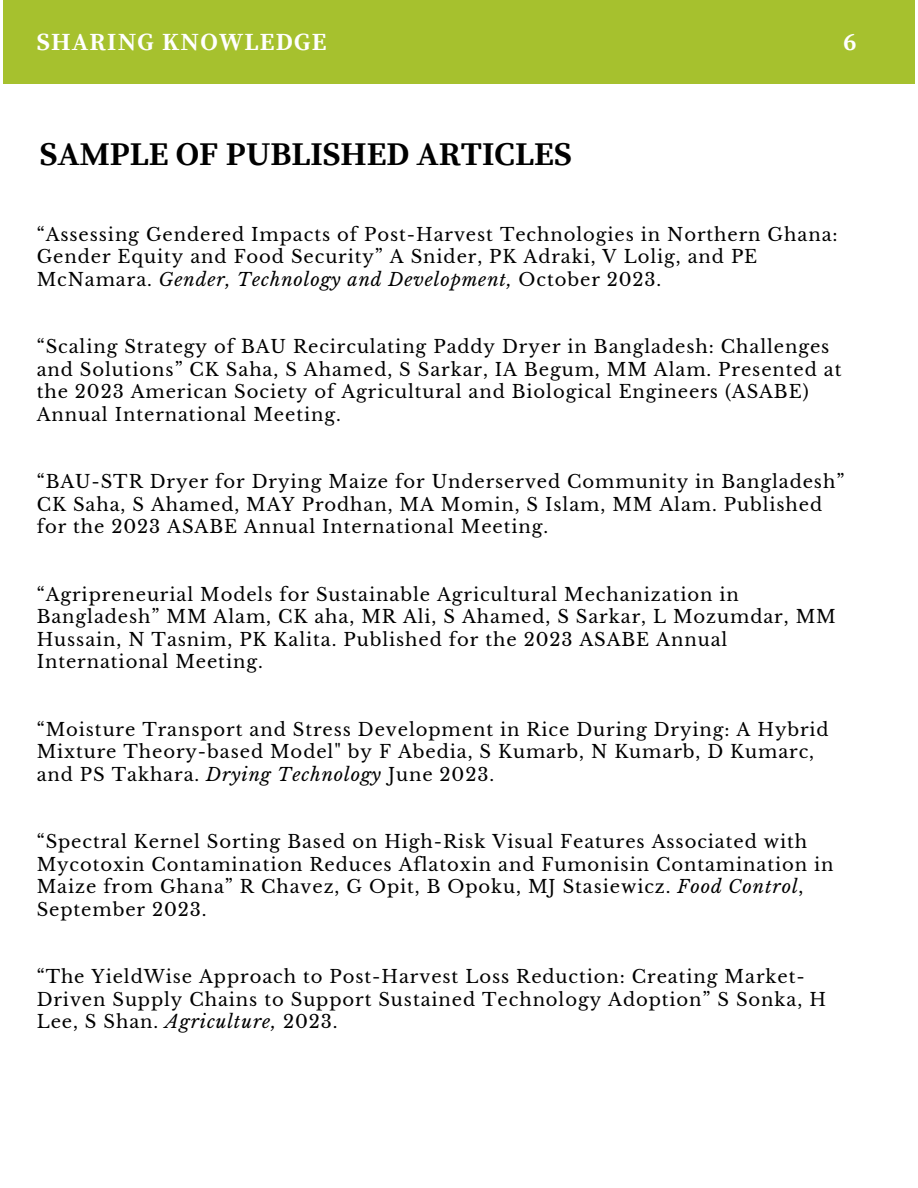
<style>
.page{position:relative;width:918px;height:1188px;background:#fff}
.page>*{position:absolute;margin:0;border:0;box-sizing:border-box;transform-origin:0 0}
.t1{font:700 33px "Source Serif Pro";color:#000}
.t2{font:700 24.6px "Source Serif Pro";letter-spacing:.05em;color:#fff}
.t3{font:18px/22.5px "Libre Baskerville";letter-spacing:.05em;color:#000}
.s1{font-style:italic}
</style>
<div class="page">
<div style="left:3px;top:0;width:912px;height:84px;background:#a6c12e"></div>
<h2 class="t2" style="left:37px;top:27px;width:291px">SHARING KNOWLEDGE</h2>
<h2 class="t2" style="left:843px;top:27px;width:14px">6</h2>
<h1 class="t1" style="left:40px;top:135px;width:533px">SAMPLE OF PUBLISHED ARTICLES</h1>
<p class="t3" style="left:37px;top:223px;width:802px">“Assessing Gendered Impacts of Post-Harvest Technologies in Northern Ghana:<br>Gender Equity and Food Security” A Snider, PK Adraki, V Lolig, and PE<br>McNamara. <span class="s1">Gender, Technology and Development,</span> October 2023.</p>
<p class="t3" style="left:37px;top:336px;width:806px">“Scaling Strategy of BAU Recirculating Paddy Dryer in Bangladesh: Challenges and Solutions” CK Saha, S Ahamed, S Sarkar, IA Begum, MM Alam. Presented at the 2023 American Society of Agricultural and Biological Engineers (ASABE)<br>Annual International Meeting.</p>
<p class="t3" style="left:37px;top:471px;width:809px">“BAU-STR Dryer for Drying Maize for Underserved Community in Bangladesh”<br>CK Saha, S Ahamed, MAY Prodhan, MA Momin, S Islam, MM Alam. Published for the 2023 ASABE Annual International Meeting.</p>
<p class="t3" style="left:37px;top:583px;width:801px">“Agripreneurial Models for Sustainable Agricultural Mechanization in Bangladesh” MM Alam, CK aha, MR Ali, S Ahamed, S Sarkar, L Mozumdar, MM Hussain, N Tasnim, PK Kalita. Published for the 2023 ASABE Annual International Meeting.</p>
<p class="t3" style="left:37px;top:718px;width:794px">“Moisture Transport and Stress Development in Rice During Drying: A Hybrid<br>Mixture Theory-based Model" by F Abedia, S Kumarb, N Kumarb, D Kumarc, and PS Takhara. <span class="s1">Drying Technology</span> June 2023.</p>
<p class="t3" style="left:37px;top:831px;width:798px">“Spectral Kernel Sorting Based on High-Risk Visual Features Associated with Mycotoxin Contamination Reduces Aflatoxin and Fumonisin Contamination in Maize from Ghana” R Chavez, G Opit, B Opoku, MJ Stasiewicz. <span class="s1">Food Control</span>, September 2023.</p>
<p class="t3" style="left:37px;top:966px;width:791px">“The YieldWise Approach to Post-Harvest Loss Reduction: Creating Market-<br>Driven Supply Chains to Support Sustained Technology Adoption” S Sonka, H<br>Lee, S Shan. <span class="s1">Agriculture,</span> 2023.</p>
</div>
